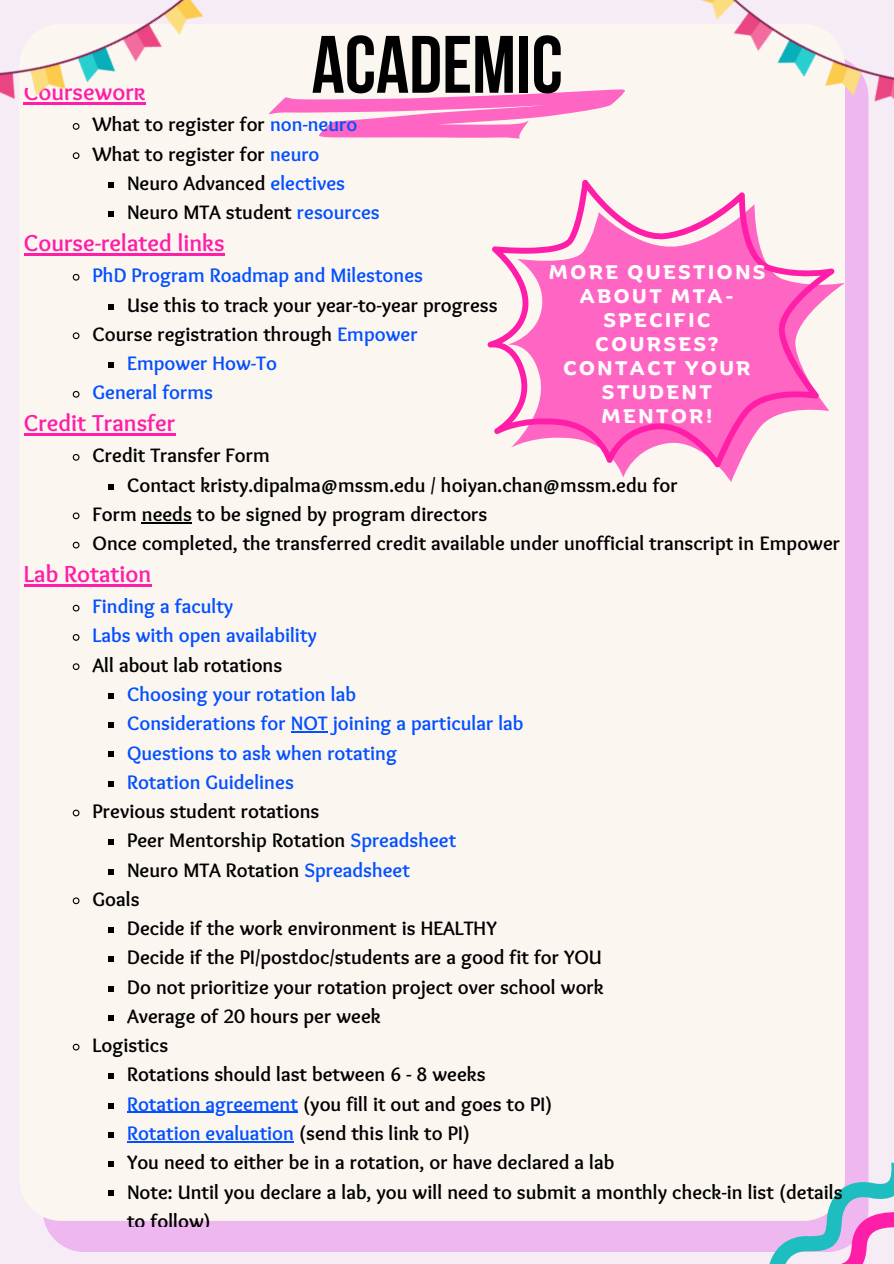
<style>
.page{position:relative;width:894px;height:1264px;background:#fff}
.page>*{position:absolute;margin:0;border:0;box-sizing:border-box;transform-origin:0 0}
.t1{font:81.15px "Bebas Neue Cyrillic";color:#000}
.t2{font:700 24px "Sukar";color:#ff1ea8}
.t3{font:700 20.25px/29.2px "Sukar";color:#000}
.t4{font:700 20.25px "Sukar";color:#0350ff}
.t5{font:700 19.05px/23.9px "Binate Display";letter-spacing:.135em;color:#fefefe;text-align:center}
.s1{color:#0350ff}
.s2{color:#000}
</style>
<div class="page">
<div style="left:0;top:0;width:893px;height:1263px;background:#f6ecf6"></div>
<div style="left:44px;top:156px;width:824px;height:1095px;background:#efb7ef"></div>
<div style="left:24px;top:156px;width:820px;height:1064px;background:#fcf6f1"></div>
<svg style="left:268px;top:89px;width:357px;height:50px"></svg>
<svg style="left:742px;top:1153px;width:151px;height:110px"></svg>
<svg style="left:72px;top:156px;width:8px;height:4px"></svg>
<svg style="left:108px;top:182px;width:6px;height:6px"></svg>
<svg style="left:108px;top:211px;width:6px;height:6px"></svg>
<hr style="left:24px;top:253px;width:200px;height:2px;background:#ff1ea8">
<svg style="left:72px;top:273px;width:8px;height:8px"></svg>
<svg style="left:108px;top:304px;width:6px;height:5px"></svg>
<svg style="left:72px;top:331px;width:8px;height:9px"></svg>
<svg style="left:108px;top:362px;width:6px;height:6px"></svg>
<svg style="left:72px;top:390px;width:8px;height:8px"></svg>
<hr style="left:24px;top:433px;width:151px;height:2px;background:#ff1ea8">
<svg style="left:72px;top:453px;width:8px;height:8px"></svg>
<svg style="left:108px;top:484px;width:6px;height:5px"></svg>
<svg style="left:72px;top:511px;width:8px;height:9px"></svg>
<hr style="left:142px;top:522px;width:50px;height:1px;background:#000">
<svg style="left:72px;top:541px;width:8px;height:8px"></svg>
<hr style="left:24px;top:584px;width:127px;height:2px;background:#ff1ea8">
<svg style="left:72px;top:604px;width:8px;height:8px"></svg>
<svg style="left:72px;top:633px;width:8px;height:8px"></svg>
<svg style="left:72px;top:662px;width:8px;height:9px"></svg>
<svg style="left:108px;top:693px;width:6px;height:5px"></svg>
<svg style="left:108px;top:722px;width:6px;height:6px"></svg>
<hr style="left:291px;top:731px;width:36px;height:1px;background:#0350ff">
<svg style="left:108px;top:751px;width:6px;height:6px"></svg>
<svg style="left:108px;top:781px;width:6px;height:5px"></svg>
<svg style="left:72px;top:808px;width:8px;height:9px"></svg>
<svg style="left:108px;top:839px;width:6px;height:6px"></svg>
<svg style="left:108px;top:868px;width:6px;height:6px"></svg>
<svg style="left:72px;top:896px;width:8px;height:9px"></svg>
<svg style="left:108px;top:927px;width:6px;height:5px"></svg>
<svg style="left:108px;top:956px;width:6px;height:6px"></svg>
<svg style="left:108px;top:985px;width:6px;height:6px"></svg>
<svg style="left:108px;top:1015px;width:6px;height:5px"></svg>
<svg style="left:72px;top:1042px;width:8px;height:9px"></svg>
<svg style="left:108px;top:1073px;width:6px;height:6px"></svg>
<svg style="left:108px;top:1102px;width:6px;height:6px"></svg>
<hr style="left:127px;top:1111px;width:171px;height:1px;background:#0350ff">
<svg style="left:108px;top:1132px;width:6px;height:5px"></svg>
<hr style="left:127px;top:1141px;width:167px;height:1px;background:#0350ff">
<svg style="left:108px;top:1161px;width:6px;height:5px"></svg>
<svg style="left:108px;top:1190px;width:6px;height:6px"></svg>
<div style="left:507px;top:204px;width:337px;height:278px;background:#fcf6f1"></div>
<svg style="left:487px;top:180px;width:347px;height:287px;fill:#ff66c4"></svg>
<img style="left:0;top:0;width:204px;height:156px">
<img style="left:700px;top:0;width:193px;height:156px">
<p class="t1" style="left:311px;top:32px;width:253px">ACADEMIC</p>
<p class="t2" style="left:24px;top:78px;width:123px">Coursework</p>
<p class="t3" style="left:93px;top:112px;width:266px">What to register for <span class="s1">non-neuro</span></p>
<h1 class="t3" style="left:93px;top:141px;width:228px">What to register for <span class="s1">neuro</span></h1>
<p class="t3" style="left:127px;top:170px;width:219px">Neuro Advanced <span class="s1">electives</span></p>
<h2 class="t3" style="left:127px;top:200px;width:254px">Neuro MTA student <span class="s1">resources</span></h2>
<p class="t2" style="left:24px;top:229px;width:202px">Course-related links</p>
<p class="t4" style="left:93px;top:264px;width:332px">PhD Program Roadmap and Milestones</p>
<p class="t3" style="left:127px;top:292px;width:372px">Use this to track your year-to-year progress</p>
<p class="t3" style="left:93px;top:321px;width:326px">Course registration through <span class="s1">Empower</span></p>
<h2 class="t4" style="left:127px;top:352px;width:151px">Empower How-To</h2>
<p class="t4" style="left:93px;top:381px;width:122px">General forms</p>
<p class="t2" style="left:24px;top:409px;width:153px">Credit Transfer</p>
<p class="t3" style="left:93px;top:443px;width:178px">Credit Transfer Form</p>
<p class="t3" style="left:127px;top:472px;width:552px">Contact kristy.dipalma@mssm.edu / hoiyan.chan@mssm.edu for</p>
<p class="t3" style="left:93px;top:501px;width:396px">Form needs to be signed by program directors</p>
<h2 class="t3" style="left:93px;top:530px;width:748px">Once completed, the transferred credit available under unofficial transcript in Empower</h2>
<p class="t2" style="left:24px;top:560px;width:129px">Lab Rotation</p>
<p class="t4" style="left:93px;top:595px;width:142px">Finding a faculty</p>
<p class="t4" style="left:93px;top:624px;width:226px">Labs with open availability</p>
<p class="t3" style="left:93px;top:652px;width:191px">All about lab rotations</p>
<h2 class="t4" style="left:127px;top:682px;width:230px">Choosing your rotation lab</h2>
<p class="t4" style="left:127px;top:712px;width:398px">Considerations for NOT joining a particular lab</p>
<p class="t4" style="left:127px;top:741px;width:271px">Questions to ask when rotating</p>
<p class="t4" style="left:127px;top:770px;width:168px">Rotation Guidelines</p>
<p class="t3" style="left:93px;top:798px;width:228px">Previous student rotations</p>
<p class="t3" style="left:127px;top:827px;width:330px">Peer Mentorship Rotation <span class="s1">Spreadsheet</span></p>
<p class="t3" style="left:127px;top:857px;width:284px">Neuro MTA Rotation <span class="s1">Spreadsheet</span></p>
<p class="t3" style="left:93px;top:886px;width:48px">Goals</p>
<p class="t3" style="left:127px;top:915px;width:371px">Decide if the work environment is HEALTHY</p>
<p class="t3" style="left:127px;top:944px;width:476px">Decide if the PI/postdoc/students are a good fit for YOU</p>
<p class="t3" style="left:127px;top:974px;width:478px">Do not prioritize your rotation project over school work</p>
<p class="t3" style="left:127px;top:1003px;width:255px">Average of 20 hours per week</p>
<p class="t3" style="left:93px;top:1032px;width:77px">Logistics</p>
<p class="t3" style="left:127px;top:1061px;width:360px">Rotations should last between 6 - 8 weeks</p>
<p class="t3" style="left:127px;top:1091px;width:426px"><span class="s1">Rotation agreement</span> (you fill it out and goes to PI)</p>
<p class="t4" style="left:127px;top:1121px;width:344px">Rotation evaluation <span class="s2">(send this link to PI)</span></p>
<p class="t3" style="left:127px;top:1149px;width:488px">You need to either be in a rotation, or have declared a lab</p>
<p class="t3" style="left:127px;top:1178px;width:716px">Note: Until you declare a lab, you will need to submit a monthly check-in list (details to follow)</p>
<p class="t5" style="left:548px;top:258px;width:218px">MORE QUESTIONS<br>ABOUT MTA-<br>SPECIFIC<br>COURSES?<br>CONTACT YOUR<br>STUDENT<br>MENTOR!</p>
</div>
